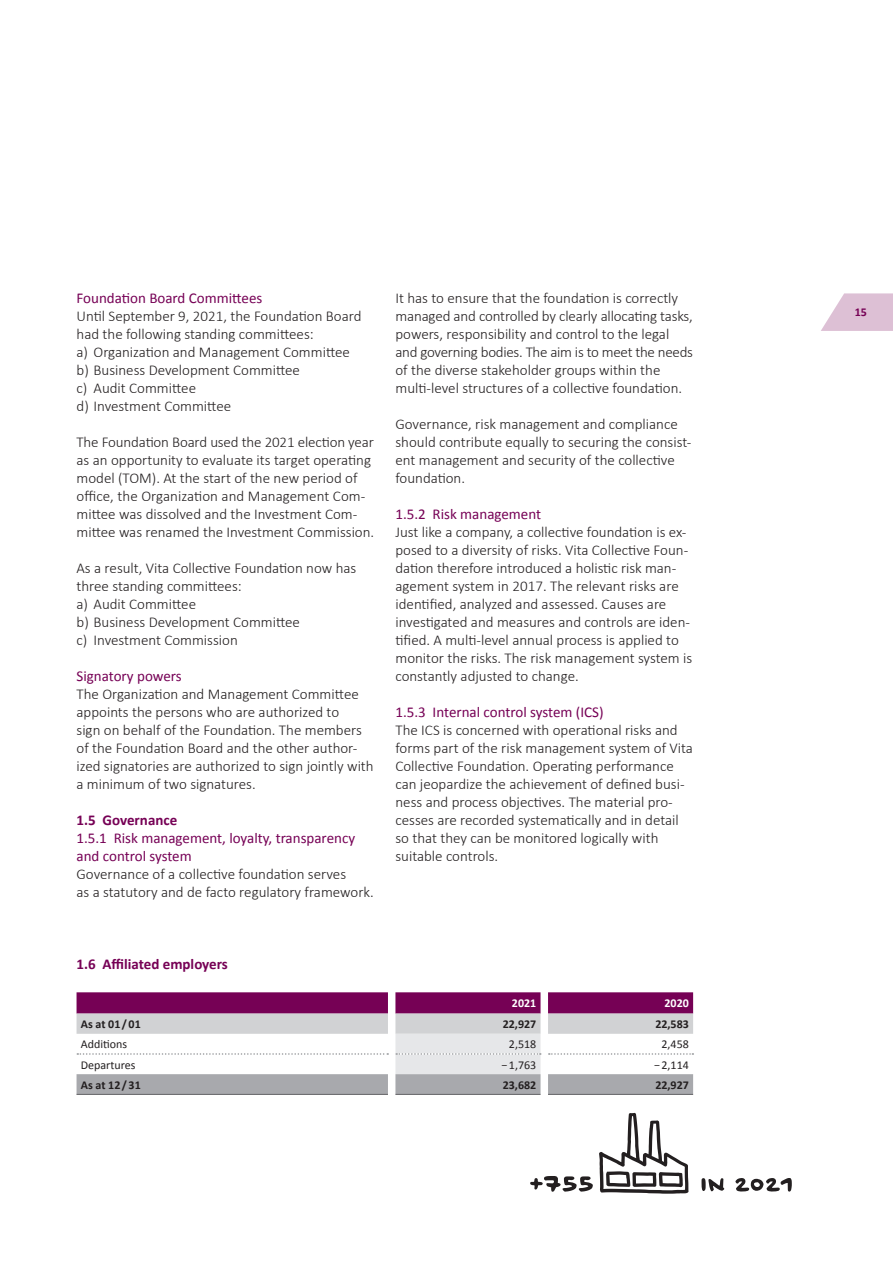
<style>
.page{position:relative;width:893px;height:1263px;background:#fff}
.page>*{position:absolute;margin:0;border:0;box-sizing:border-box;transform-origin:0 0}
.t1{font:300 15px/18px "Calibri";color:#231f20}
.t2{font:15px/18px "Calibri";color:#760155}
.t3{font:700 15px "Calibri";color:#760155}
.t4{font:700 12px "Calibri";color:#231f20}
.t5{font:12px "Calibri";color:#231f20}
.t6{font:700 12px "Calibri";color:#fff}
.t7{font:700 12px "Calibri";color:#760155}
</style>
<div class="page">
<svg style="left:821px;top:293px;width:72px;height:38px"></svg>
<svg style="left:77px;top:992px;width:616px;height:102px"></svg>
<hr style="left:77px;top:1094px;width:311px;height:1px;background:#636366">
<hr style="left:395px;top:1094px;width:146px;height:1px;background:#636366">
<hr style="left:548px;top:1094px;width:145px;height:1px;background:#636366">
<svg style="left:599px;top:1113px;width:90px;height:81px"></svg>
<svg style="left:530px;top:1176px;width:63px;height:16px"></svg>
<svg style="left:701px;top:1178px;width:23px;height:13px"></svg>
<svg style="left:735px;top:1178px;width:57px;height:14px"></svg>
<p class="t2" style="left:77px;top:289px;width:187px">Foundation Board Committees</p>
<p class="t1" style="left:77px;top:306px;width:287px">Until September 9, 2021, the Foundation Board had the following standing committees:<br>a) Organization and Management Committee b) Business Development Committee<br>c) Audit Committee<br>d) Investment Committee</p>
<p class="t1" style="left:77px;top:432px;width:299px">The Foundation Board used the 2021 election year as an opportunity to evaluate its target operating model (TOM). At the start of the new period of office, the Organization and Management Com&shy;mittee was dissolved and the Investment Com&shy;mittee was renamed the Investment Commission.</p>
<p class="t1" style="left:77px;top:558px;width:281px">As a result, Vita Collective Foundation now has three standing committees:<br>a) Audit Committee<br>b) Business Development Committee<br>c) Investment Commission</p>
<p class="t2" style="left:77px;top:667px;width:107px">Signatory powers</p>
<p class="t1" style="left:77px;top:684px;width:299px">The Organization and Management Committee appoints the persons who are authorized to<br>sign on behalf of the Foundation. The members of the Foundation Board and the other author&shy;ized signatories are authorized to sign jointly with a minimum of two signatures.</p>
<p class="t3" style="left:77px;top:810px;width:102px">1.5 Governance</p>
<p class="t2" style="left:77px;top:829px;width:280px">1.5.1 Risk management, loyalty, transparency and control system</p>
<p class="t1" style="left:77px;top:864px;width:299px">Governance of a collective foundation serves<br>as a statutory and de facto regulatory framework.</p>
<p class="t1" style="left:395px;top:288px;width:299px">It has to ensure that the foundation is correctly managed and controlled by clearly allocating tasks, powers, responsibility and control to the legal and governing bodies. The aim is to meet the needs of the diverse stakeholder groups within the multi-level structures of a collective foundation.</p>
<p class="t1" style="left:395px;top:414px;width:297px">Governance, risk management and compliance should contribute equally to securing the consist&shy;ent management and security of the collective foundation.</p>
<p class="t2" style="left:395px;top:505px;width:147px">1.5.2 Risk management</p>
<p class="t1" style="left:395px;top:522px;width:298px">Just like a company, a collective foundation is ex&shy;posed to a diversity of risks. Vita Collective Foun&shy;dation therefore introduced a holistic risk man&shy;agement system in 2017. The relevant risks are identified, analyzed and assessed. Causes are investigated and measures and controls are iden&shy;tified. A multi-level annual process is applied to monitor the risks. The risk management system is constantly adjusted to change.</p>
<p class="t2" style="left:395px;top:703px;width:210px">1.5.3 Internal control system (ICS)</p>
<p class="t1" style="left:395px;top:720px;width:299px">The ICS is concerned with operational risks and forms part of the risk management system of Vita Collective Foundation. Operating performance can jeopardize the achievement of defined busi&shy;ness and process objectives. The material pro&shy;cesses are recorded systematically and in detail so that they can be monitored logically with suitable controls.</p>
<p class="t3" style="left:77px;top:954px;width:153px">1.6 Affiliated employers</p>
<p class="t6" style="left:512px;top:996px;width:26px">2021</p>
<p class="t6" style="left:664px;top:996px;width:26px">2020</p>
<p class="t4" style="left:81px;top:1016px;width:61px">As at 01 / 01</p>
<p class="t4" style="left:503px;top:1016px;width:35px">22,927</p>
<p class="t4" style="left:655px;top:1016px;width:35px">22,583</p>
<p class="t5" style="left:81px;top:1037px;width:48px">Additions</p>
<p class="t5" style="left:509px;top:1037px;width:29px">2,518</p>
<p class="t5" style="left:661px;top:1037px;width:29px">2,458</p>
<p class="t5" style="left:81px;top:1057px;width:56px">Departures</p>
<p class="t5" style="left:501px;top:1057px;width:36px">− 1,763</p>
<p class="t5" style="left:654px;top:1057px;width:36px">− 2,114</p>
<p class="t4" style="left:81px;top:1077px;width:61px">As at 12 / 31</p>
<p class="t4" style="left:503px;top:1077px;width:35px">23,682</p>
<p class="t4" style="left:655px;top:1077px;width:35px">22,927</p>
<p class="t7" style="left:855px;top:305px;width:14px">15</p>
</div>
